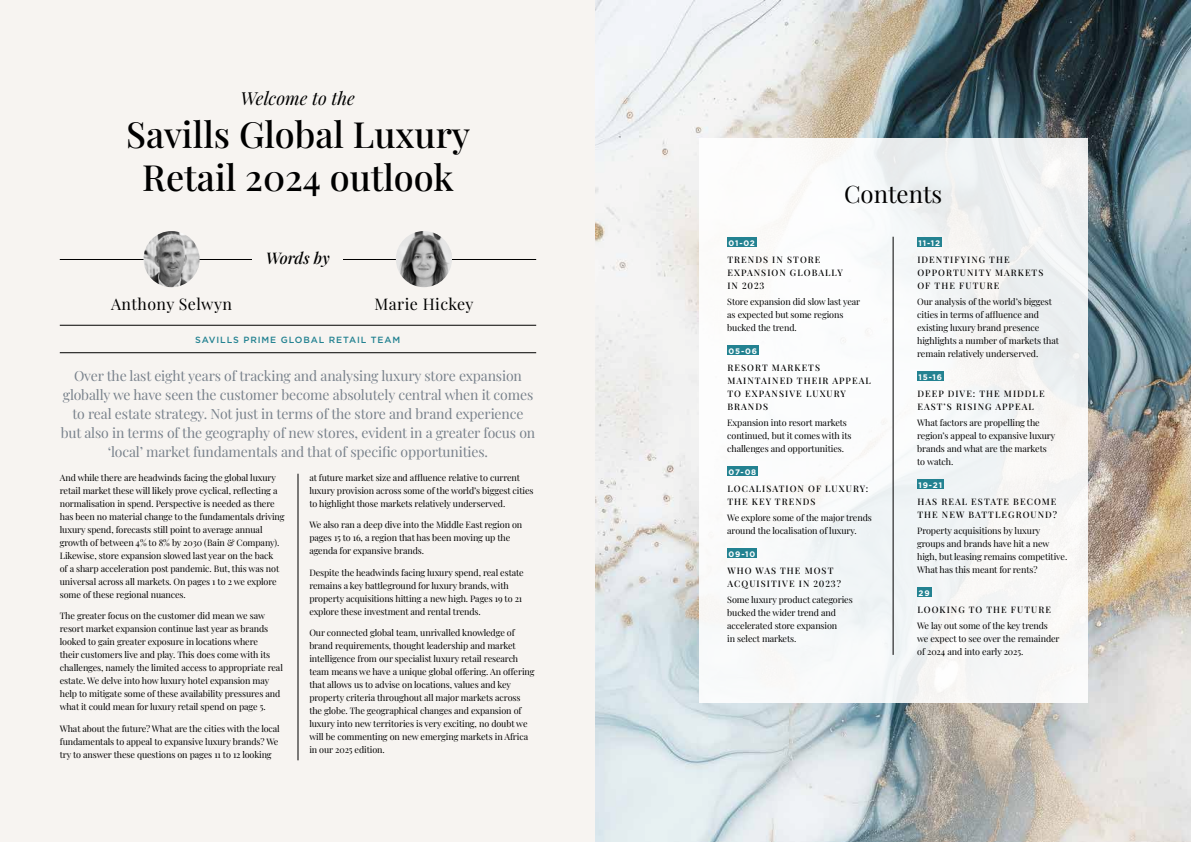
<style>
.page{position:relative;width:1191px;height:842px;background:#f7f4f1}
.page>*{position:absolute;margin:0;border:0;box-sizing:border-box;transform-origin:0 0}
.t1{font:500 36px/43.2px "Playfair Display";color:#000;text-align:center}
.t2{font:24px "Playfair Display";color:#000}
.t3{font:italic 18px "Playfair Display";color:#000}
.t4{font:16px "Playfair Display";letter-spacing:.025em;color:#000}
.t5{font:italic 16px "Playfair Display";color:#000}
.t6{font:14px/19px "Playfair Display";letter-spacing:-.01em;color:#79828c;text-align:center}
.t7{font:9px/13px "Playfair Display";letter-spacing:-.01em;color:#000}
.t8{font:500 9px/13px "Playfair Display";letter-spacing:.12em;color:#000}
.t9{font:500 9px "Gotham";letter-spacing:.1em;color:#238291}
.t10{font:700 8px "Gotham";letter-spacing:.1em;color:#fff}
</style>
<div class="page">
<img style="left:595px;top:0;width:596px;height:842px">
<hr style="left:60px;top:352px;width:476px;height:1px;background:#000">
<hr style="left:298px;top:474px;width:1px;height:286px;background:#000">
<hr style="left:60px;top:259px;width:476px;height:1px;background:#000">
<img style="left:143px;top:231px;width:57px;height:56px;border-radius:28px">
<img style="left:396px;top:231px;width:56px;height:56px;border-radius:28px">
<hr style="left:60px;top:325px;width:476px;height:1px;background:#000">
<div style="left:252px;top:247px;width:91px;height:17px;background:#f7f4f1"></div>
<div style="left:699px;top:139px;width:388px;height:564px;background:linear-gradient(to right,#fafbfc,#f0f2f2)"></div>
<div style="left:727px;top:238px;width:29px;height:9px;background:#238291"></div>
<div style="left:727px;top:346px;width:31px;height:9px;background:#238291"></div>
<div style="left:727px;top:467px;width:31px;height:9px;background:#238291"></div>
<div style="left:727px;top:549px;width:30px;height:9px;background:#238291"></div>
<div style="left:917px;top:238px;width:24px;height:9px;background:#238291"></div>
<div style="left:917px;top:372px;width:26px;height:9px;background:#238291"></div>
<div style="left:917px;top:480px;width:27px;height:9px;background:#238291"></div>
<div style="left:917px;top:588px;width:14px;height:9px;background:#238291"></div>
<hr style="left:892px;top:237px;width:1px;height:418px;background:#000">
<h3 class="t3" style="left:241px;top:84px;width:116px">Welcome to the</h3>
<h1 class="t1" style="left:126px;top:110px;width:346px">Savills Global Luxury<br>Retail 2024 outlook</h1>
<h3 class="t5" style="left:266px;top:246px;width:65px">Words by</h3>
<h3 class="t4" style="left:111px;top:291px;width:122px">Anthony Selwyn</h3>
<h3 class="t4" style="left:374px;top:291px;width:101px">Marie Hickey</h3>
<p class="t9" style="left:195px;top:334px;width:207px">SAVILLS PRIME GLOBAL RETAIL TEAM</p>
<p class="t6" style="left:61px;top:365px;width:476px">Over the last eight years of tracking and analysing luxury store expansion globally we have seen the customer become absolutely central when it comes to real estate strategy. Not just in terms of the store and brand experience but also in terms of the geography of new stores, evident in a greater focus on ‘local’ market fundamentals and that of specific opportunities.</p>
<p class="t7" style="left:60px;top:470px;width:226px">And while there are headwinds facing the global luxury retail market these will likely prove cyclical, reflecting a normalisation in spend. Perspective is needed as there has been no material change to the fundamentals driving luxury spend, forecasts still point to average annual growth of between 4% to 8% by 2030 (Bain &amp; Company).<br>Likewise, store expansion slowed last year on the back<br>of a sharp acceleration post pandemic. But, this was not universal across all markets. On pages 1 to 2 we explore some of these regional nuances.</p>
<p class="t7" style="left:60px;top:609px;width:225px">The greater focus on the customer did mean we saw resort market expansion continue last year as brands looked to gain greater exposure in locations where<br>their customers live and play. This does come with its challenges, namely the limited access to appropriate real estate. We delve into how luxury hotel expansion may help to mitigate some of these availability pressures and what it could mean for luxury retail spend on page 5.</p>
<p class="t7" style="left:60px;top:721px;width:222px">What about the future? What are the cities with the local fundamentals to appeal to expansive luxury brands? We try to answer these questions on pages 11 to 12 looking</p>
<p class="t7" style="left:309px;top:470px;width:226px">at future market size and affluence relative to current luxury provision across some of the world’s biggest cities to highlight those markets relatively underserved.</p>
<p class="t7" style="left:309px;top:518px;width:214px">We also ran a deep dive into the Middle East region on pages 15 to 16, a region that has been moving up the agenda for expansive brands.</p>
<p class="t7" style="left:309px;top:565px;width:216px">Despite the headwinds facing luxury spend, real estate remains a key battleground for luxury brands, with property acquisitions hitting a new high. Pages 19 to 21 explore these investment and rental trends.</p>
<p class="t7" style="left:309px;top:626px;width:227px">Our connected global team, unrivalled knowledge of brand requirements, thought leadership and market intelligence from our specialist luxury retail research team means we have a unique global offering. An offering that allows us to advise on locations, values and key property criteria throughout all major markets across the globe. The geographical changes and expansion of luxury into new territories is very exciting, no doubt we will be commenting on new emerging markets in Africa in our 2025 edition.</p>
<h2 class="t2" style="left:844px;top:175px;width:100px">Contents</h2>
<p class="t10" style="left:728px;top:237px;width:28px">01-02</p>
<p class="t8" style="left:727px;top:252px;width:117px">TRENDS IN STORE<br>EXPANSION GLOBALLY<br>IN 2023</p>
<p class="t7" style="left:727px;top:294px;width:135px">Store expansion did slow last year as expected but some regions bucked the trend.</p>
<p class="t10" style="left:728px;top:345px;width:30px">05-06</p>
<p class="t8" style="left:727px;top:360px;width:145px">RESORT MARKETS<br>MAINTAINED THEIR APPEAL<br>TO EXPANSIVE LUXURY<br>BRANDS</p>
<p class="t7" style="left:727px;top:415px;width:126px">Expansion into resort markets continued, but it comes with its challenges and opportunities.</p>
<p class="t10" style="left:728px;top:466px;width:29px">07-08</p>
<p class="t8" style="left:727px;top:481px;width:142px">LOCALISATION OF LUXURY:<br>THE KEY TRENDS</p>
<p class="t7" style="left:727px;top:510px;width:146px">We explore some of the major trends around the localisation of luxury.</p>
<p class="t10" style="left:728px;top:548px;width:28px">09-10</p>
<p class="t8" style="left:727px;top:563px;width:115px">WHO WAS THE MOST<br>ACQUISITIVE IN 2023?</p>
<p class="t7" style="left:727px;top:592px;width:127px">Some luxury product categories bucked the wider trend and accelerated store expansion<br>in select markets.</p>
<p class="t10" style="left:918px;top:237px;width:23px">11-12</p>
<p class="t8" style="left:917px;top:252px;width:128px">IDENTIFYING THE<br>OPPORTUNITY MARKETS<br>OF THE FUTURE</p>
<p class="t7" style="left:917px;top:294px;width:143px">Our analysis of the world’s biggest cities in terms of affluence and existing luxury brand presence highlights a number of markets that remain relatively underserved.</p>
<p class="t10" style="left:918px;top:371px;width:25px">15-16</p>
<p class="t8" style="left:917px;top:386px;width:129px">DEEP DIVE: THE MIDDLE<br>EAST’S RISING APPEAL</p>
<p class="t7" style="left:917px;top:415px;width:140px">What factors are propelling the region’s appeal to expansive luxury brands and what are the markets to watch.</p>
<p class="t10" style="left:918px;top:479px;width:25px">19-21</p>
<p class="t8" style="left:917px;top:494px;width:141px">HAS REAL ESTATE BECOME<br>THE NEW BATTLEGROUND?</p>
<p class="t7" style="left:917px;top:523px;width:151px">Property acquisitions by luxury groups and brands have hit a new high, but leasing remains competitive.<br>What has this meant for rents?</p>
<p class="t10" style="left:918px;top:587px;width:13px">29</p>
<p class="t8" style="left:917px;top:602px;width:135px">LOOKING TO THE FUTURE</p>
<p class="t7" style="left:917px;top:618px;width:144px">We lay out some of the key trends we expect to see over the remainder of 2024 and into early 2025.</p>
</div>
